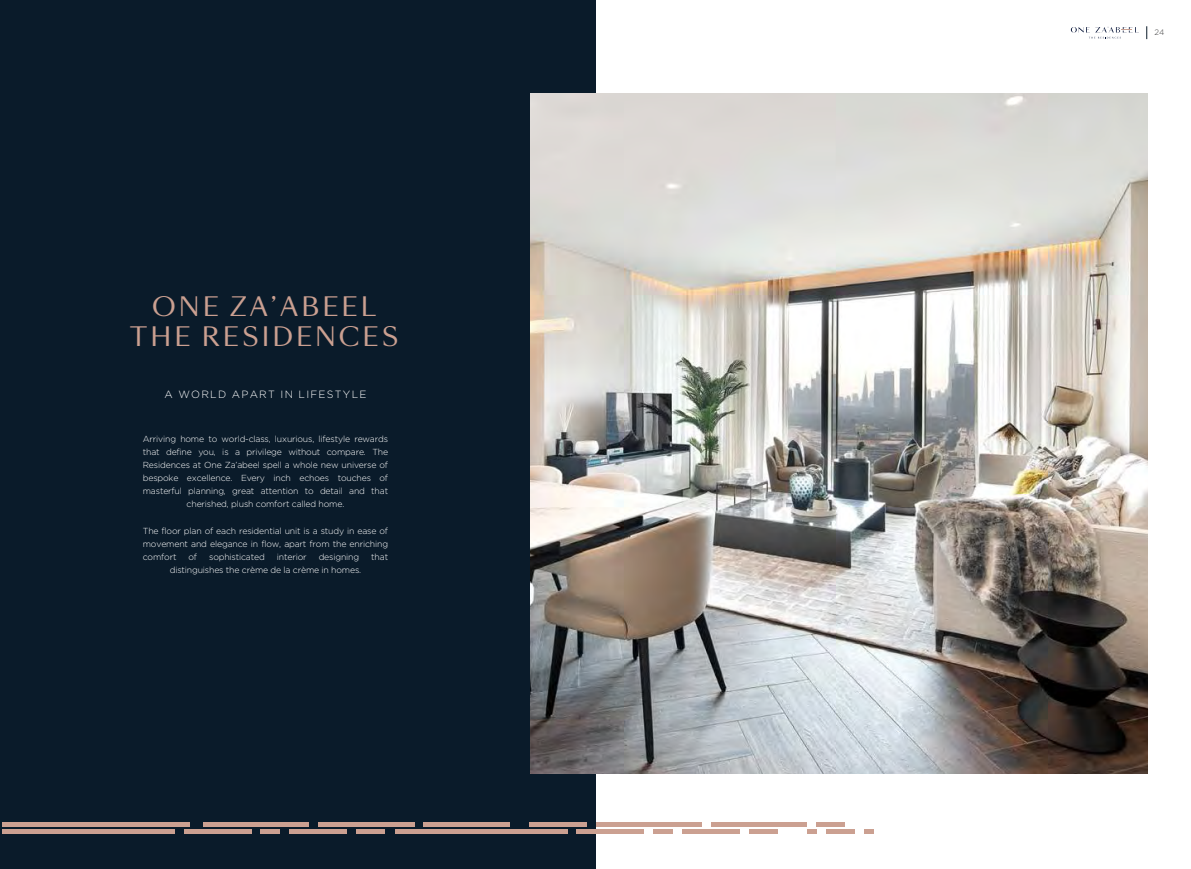
<style>
.page{position:relative;width:1191px;height:869px;background:#fff}
.page>*{position:absolute;margin:0;border:0;box-sizing:border-box;transform-origin:0 0}
.t1{font:25.03px/30px "Sang Bleu Sans";letter-spacing:.1em;color:#cba091;text-align:center}
.t2{font:300 10.5px "Gotham HTF";letter-spacing:.12em;color:#fff}
.t3{font:300 8.75px/13.1px "Gotham HTF";letter-spacing:-.02em;color:#fff;text-align:center}
.t4{font:300 7.88px "Gotham HTF";color:#3e3e3f}
</style>
<div class="page">
<div style="left:0;top:0;width:595px;height:868px;background:#0a1b2a"></div>
<div style="left:577px;top:828px;width:67px;height:5px;background:#cba091"></div>
<div style="left:682px;top:828px;width:58px;height:5px;background:#cba091"></div>
<div style="left:807px;top:828px;width:9px;height:5px;background:#cba091"></div>
<div style="left:653px;top:828px;width:19px;height:5px;background:#cba091"></div>
<div style="left:395px;top:828px;width:172px;height:5px;background:#cba091"></div>
<div style="left:749px;top:828px;width:29px;height:5px;background:#cba091"></div>
<div style="left:864px;top:828px;width:10px;height:5px;background:#cba091"></div>
<div style="left:423px;top:821px;width:87px;height:5px;background:#cba091"></div>
<div style="left:826px;top:828px;width:28px;height:5px;background:#cba091"></div>
<div style="left:529px;top:821px;width:57px;height:5px;background:#cba091"></div>
<div style="left:596px;top:821px;width:105px;height:5px;background:#cba091"></div>
<div style="left:711px;top:821px;width:96px;height:5px;background:#cba091"></div>
<div style="left:184px;top:828px;width:67px;height:5px;background:#cba091"></div>
<div style="left:289px;top:828px;width:58px;height:5px;background:#cba091"></div>
<div style="left:261px;top:828px;width:19px;height:5px;background:#cba091"></div>
<div style="left:2px;top:828px;width:173px;height:5px;background:#cba091"></div>
<div style="left:356px;top:828px;width:29px;height:5px;background:#cba091"></div>
<div style="left:2px;top:821px;width:187px;height:5px;background:#cba091"></div>
<div style="left:203px;top:821px;width:106px;height:5px;background:#cba091"></div>
<div style="left:318px;top:821px;width:96px;height:5px;background:#cba091"></div>
<div style="left:816px;top:821px;width:29px;height:5px;background:#cba091"></div>
<img style="left:531px;top:94px;width:616px;height:679px">
<svg style="left:1146px;top:26px;width:1px;height:13px"></svg>
<svg style="left:1070px;top:27px;width:68px;height:12px"></svg>
<h1 class="t1" style="left:130px;top:292px;width:270px">ONE ZA’ABEEL<br>THE RESIDENCES</h1>
<p class="t2" style="left:164px;top:388px;width:203px">A WORLD APART IN LIFESTYLE</p>
<p class="t3" style="left:143px;top:432px;width:247px">Arriving home to world-class, luxurious, lifestyle rewards that define you, is a privilege without compare. The Residences at One Za’abeel spell a whole new universe of bespoke excellence. Every inch echoes touches of masterful planning, great attention to detail and that cherished, plush comfort called home.</p>
<p class="t3" style="left:143px;top:523px;width:247px;text-align:justify">The floor plan of each residential unit is a study in ease of movement and elegance in flow, apart from the enriching comfort</p>
<p class="t3" style="left:188px;top:550px;width:10px">of</p>
<p class="t3" style="left:209px;top:550px;width:57px">sophisticated</p>
<p class="t3" style="left:277px;top:550px;width:31px">interior</p>
<p class="t3" style="left:319px;top:550px;width:42px">designing</p>
<p class="t3" style="left:371px;top:550px;width:18px">that</p>
<p class="t3" style="left:170px;top:563px;width:193px">distinguishes the crème de la crème in homes.</p>
<p class="t4" style="left:1154px;top:28px;width:11px">24</p>
</div>
